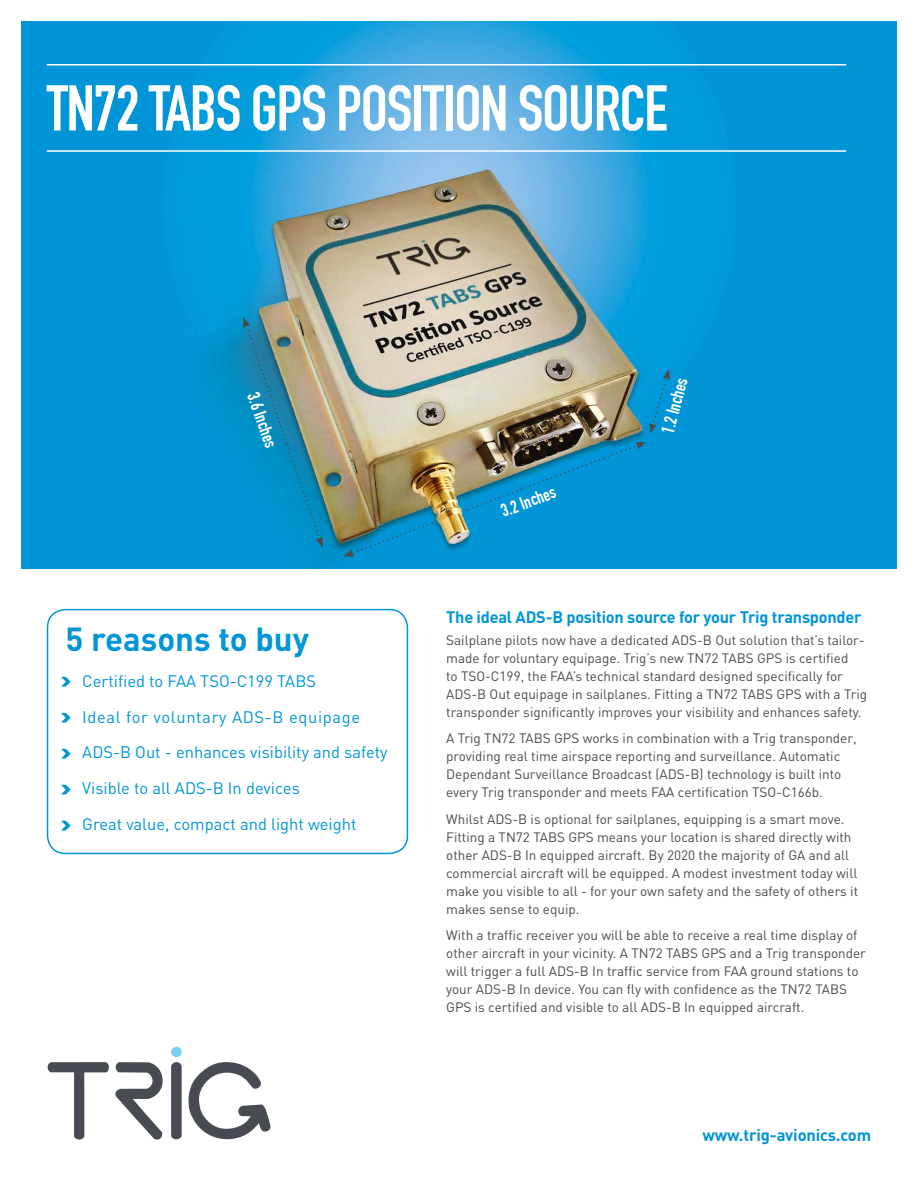
<style>
.page{position:relative;width:918px;height:1188px;background:#fff}
.page>*{position:absolute;margin:0;border:0;box-sizing:border-box;transform-origin:0 0}
.t1{font:700 63.6px "DIN Condensed";letter-spacing:-.02em;color:#fff}
.t2{font:700 33px "DIN";color:#0095d6}
.t3{font:700 18px "DIN Condensed";color:#fff}
.t4{font:16.5px/36px "DIN";color:#0095d6}
.t5{font:700 16.5px "DIN";letter-spacing:-.015em;color:#0095d6}
.t6{font:13.5px/18px "DIN";color:#4a4a49}
</style>
<div class="page">
<img style="left:21px;top:21px;width:876px;height:547px">
<svg style="left:61px;top:677px;width:10px;height:10px"></svg>
<svg style="left:61px;top:713px;width:10px;height:10px"></svg>
<svg style="left:61px;top:749px;width:10px;height:9px"></svg>
<svg style="left:61px;top:785px;width:10px;height:9px"></svg>
<svg style="left:61px;top:821px;width:10px;height:9px"></svg>
<div style="left:47px;top:609px;width:361px;height:245px;border:2px solid #0095d6;border-radius:18px"></div>
<svg style="left:48px;top:1062px;width:61px;height:78px"></svg>
<svg style="left:115px;top:1062px;width:48px;height:78px"></svg>
<div style="left:171px;top:1047px;width:11px;height:10px;background:#7ccef3;border-radius:50%"></div>
<svg style="left:171px;top:1062px;width:100px;height:78px"></svg>
<hr style="left:47px;top:64px;width:799px;height:2px;background:#fff">
<hr style="left:47px;top:150px;width:799px;height:2px;background:#fff">
<img style="left:466px;top:442px;width:180px;height:69px">
<svg style="left:343px;top:522px;width:90px;height:35px;background:#1989b3"></svg>
<svg style="left:243px;top:317px;width:80px;height:230px;background:#3b92ac"></svg>
<svg style="left:649px;top:369px;width:21px;height:65px"></svg>
<h1 class="t1" style="left:47px;top:71px;width:622px">TN72 TABS GPS POSITION SOURCE</h1>
<h3 class="t3" style="left:263px;top:389px;width:59px;rotate:70deg">3.6 Inches</h3>
<h2 class="t2" style="left:66px;top:617px;width:245px">5 reasons to buy</h2>
<p class="t4" style="left:82px;top:662px;width:307px">Certified to FAA TSO-C199 TABS<br>Ideal for voluntary ADS-B equipage ADS-B Out - enhances visibility and safety Visible to all ADS-B In devices<br>Great value, compact and light weight</p>
<h3 class="t3" style="left:498px;top:501px;width:59px;rotate:-20deg">3.2 Inches</h3>
<h3 class="t3" style="left:657px;top:430px;width:59px;rotate:-75deg">1.2 Inches</h3>
<p class="t5" style="left:446px;top:606px;width:417px">The ideal ADS-B position source for your Trig transponder</p>
<p class="t6" style="left:446px;top:631px;width:422px">Sailplane pilots now have a dedicated ADS-B Out solution that’s tailor&shy;made for voluntary equipage. Trig’s new TN72 TABS GPS is certified<br>to TSO-C199, the FAA’s technical standard designed specifically for ADS-B Out equipage in sailplanes. Fitting a TN72 TABS GPS with a Trig transponder significantly improves your visibility and enhances safety.</p>
<p class="t6" style="left:446px;top:729px;width:412px">A Trig TN72 TABS GPS works in combination with a Trig transponder, providing real time airspace reporting and surveillance. Automatic Dependant Surveillance Broadcast (ADS-B) technology is built into every Trig transponder and meets FAA certification TSO-C166b.</p>
<p class="t6" style="left:446px;top:810px;width:413px">Whilst ADS-B is optional for sailplanes, equipping is a smart move.<br>Fitting a TN72 TABS GPS means your location is shared directly with other ADS-B In equipped aircraft. By 2020 the majority of GA and all commercial aircraft will be equipped. A modest investment today will make you visible to all - for your own safety and the safety of others it makes sense to equip.</p>
<p class="t6" style="left:446px;top:926px;width:421px">With a traffic receiver you will be able to receive a real time display of other aircraft in your vicinity. A TN72 TABS GPS and a Trig transponder will trigger a full ADS-B In traffic service from FAA ground stations to your ADS-B In device. You can fly with confidence as the TN72 TABS GPS is certified and visible to all ADS-B In equipped aircraft.</p>
<p class="t5" style="left:703px;top:1124px;width:170px">www.trig-avionics.com</p>
</div>
